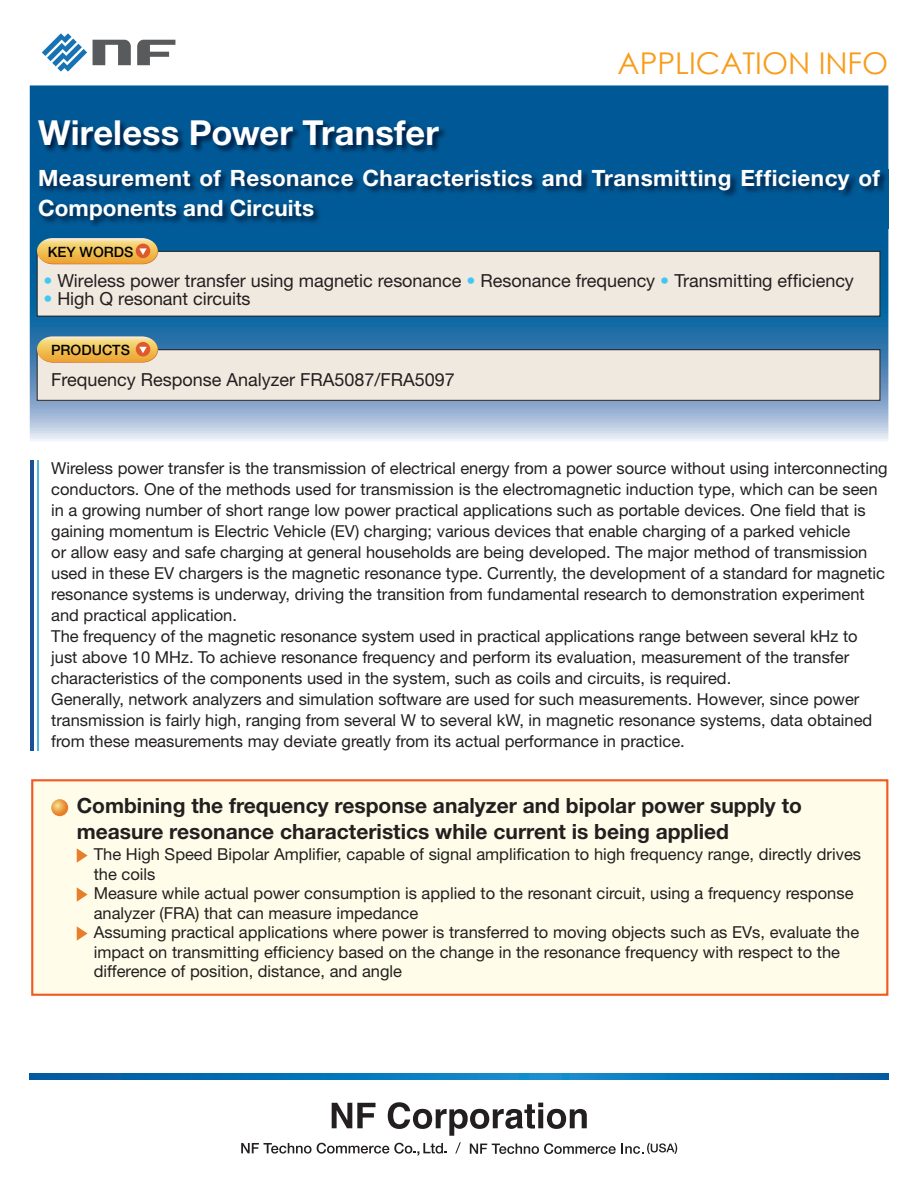
<style>
.page{position:relative;width:918px;height:1188px;background:#fff}
.page>*{position:absolute;margin:0;border:0;box-sizing:border-box;transform-origin:0 0}
.t1{font:700 34.5px "Helvetica Neue";letter-spacing:.005em;color:#fff}
.t2{font:30px "Century Gothic";color:#f89c1c}
.t3{font:700 22.5px/30px "Helvetica Neue";letter-spacing:.02em;color:#fff}
.t4{font:700 21px/25.5px "Helvetica Neue";color:#231f20}
.t5{font:18px "Helvetica Neue";color:#231f20}
.t6{font:16.5px/21px "Helvetica Neue";color:#231f20}
.t7{font:500 14.25px "Helvetica Neue";color:#030303}
.s1{color:#40c7f4}
</style>
<div class="page">
<svg style="left:30px;top:85px;width:858px;height:356px;background:#3378aa"></svg>
<svg style="left:93px;top:40px;width:38px;height:25px"></svg>
<svg style="left:137px;top:40px;width:38px;height:25px"></svg>
<svg style="left:42px;top:33px;width:45px;height:39px"></svg>
<svg style="left:332px;top:1103px;width:44px;height:25px"></svg>
<svg style="left:388px;top:1102px;width:199px;height:34px"></svg>
<svg style="left:30px;top:1073px;width:858px;height:6px;background:#0773b6"></svg>
<svg style="left:241px;top:1143px;width:206px;height:13px"></svg>
<svg style="left:470px;top:1143px;width:207px;height:11px"></svg>
<svg style="left:455px;top:1142px;width:6px;height:11px"></svg>
<div style="left:31px;top:779px;width:857px;height:217px;background:#fffde9;border:2px solid #f15921"></div>
<img style="left:38px;top:120px;width:409px;height:34px">
<img style="left:39px;top:169px;width:850px;height:59px">
<div style="left:37px;top:251px;width:843px;height:65px;background:#f0e9df"></div>
<div style="left:37px;top:251px;width:843px;height:65px;border:1px solid #231f20"></div>
<div style="left:37px;top:350px;width:843px;height:50px;background:#f0e9df"></div>
<div style="left:37px;top:350px;width:843px;height:51px;border:1px solid #231f20"></div>
<svg style="left:37px;top:238px;width:121px;height:26px;background:#e8bb65"></svg>
<svg style="left:37px;top:336px;width:121px;height:27px;background:#e7ba67"></svg>
<svg style="left:51px;top:799px;width:17px;height:17px"></svg>
<svg style="left:77px;top:848px;width:11px;height:15px"></svg>
<svg style="left:77px;top:887px;width:11px;height:15px"></svg>
<svg style="left:77px;top:926px;width:11px;height:15px"></svg>
<hr style="left:30px;top:460px;width:4px;height:291px;background:#1d4f97">
<hr style="left:37px;top:460px;width:2px;height:291px;background:#4bb9e1">
<h2 class="t2" style="left:618px;top:43px;width:272px">APPLICATION INFO</h2>
<h1 class="t1" style="left:38px;top:111px;width:402px">Wireless Power Transfer</h1>
<h3 class="t3" style="left:38px;top:162px;width:844px">Measurement of Resonance Characteristics and Transmitting Efficiency of<br>Components and Circuits</h3>
<p class="t7" style="left:48px;top:243px;width:87px">KEY WORDS</p>
<p class="t5" style="left:43px;top:270px;width:812px"><span class="s1">•</span> Wireless power transfer using magnetic resonance <span class="s1">•</span> Resonance frequency <span class="s1">•</span> Transmitting efficiency</p>
<p class="t5" style="left:43px;top:288px;width:209px"><span class="s1">•</span> High Q resonant circuits</p>
<p class="t7" style="left:51px;top:342px;width:80px">PRODUCTS</p>
<p class="t5" style="left:51px;top:369px;width:405px">Frequency Response Analyzer FRA5087/FRA5097</p>
<p class="t6" style="left:51px;top:458px;width:838px">Wireless power transfer is the transmission of electrical energy from a power source without using interconnecting conductors. One of the methods used for transmission is the electromagnetic induction type, which can be seen in a growing number of short range low power practical applications such as portable devices. One field that is gaining momentum is Electric Vehicle (EV) charging; various devices that enable charging of a parked vehicle<br>or allow easy and safe charging at general households are being developed. The major method of transmission used in these EV chargers is the magnetic resonance type. Currently, the development of a standard for magnetic resonance systems is underway, driving the transition from fundamental research to demonstration experiment and practical application.<br>The frequency of the magnetic resonance system used in practical applications range between several kHz to just above 10 MHz. To achieve resonance frequency and perform its evaluation, measurement of the transfer characteristics of the components used in the system, such as coils and circuits is, required.<br>Generally, network analyzers and simulation software are used for such measurements. However, since power transmission is fairly high, ranging from several W to several kW in, magnetic resonance systems, data obtained from these measurements may deviate greatly from its actual performance in practice.</p>
<p class="t4" style="left:77px;top:792px;width:727px">Combining the frequency response analyzer and bipolar power supply to measure resonance characteristics while current is being applied</p>
<p class="t6" style="left:94px;top:844px;width:769px;line-height:19.5px">The High Speed Bipolar Amplifier, capable of signal amplification to high frequency range, directly drives the coils<br>Measure while actual power consumption is applied to the resonant circuit, using a frequency response analyzer (FRA) that can measure impedance<br>Assuming practical applications where power is transferred to moving objects such as EVs, evaluate the impact on transmitting efficiency based on the change in the resonance frequency with respect to the difference of position, distance, and angle</p>
</div>
